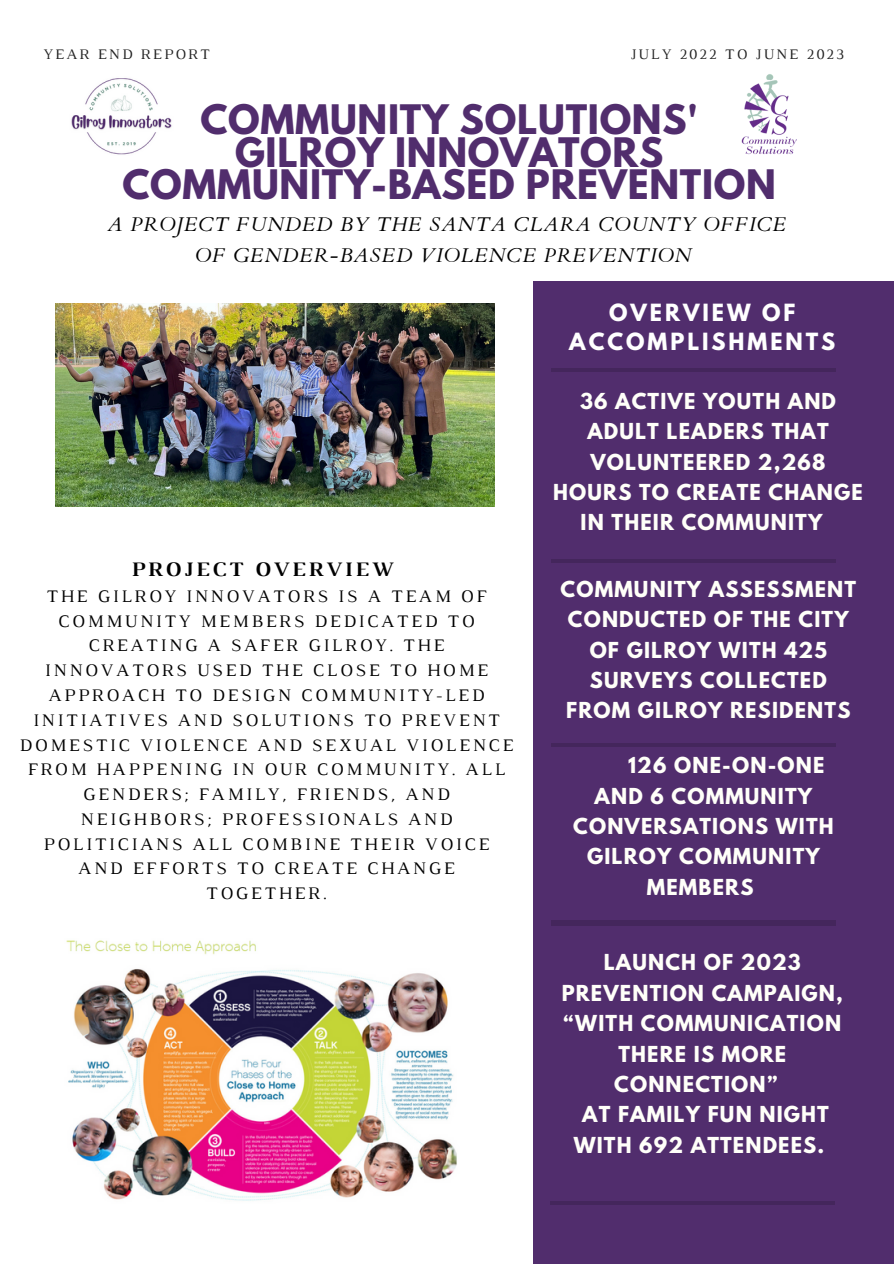
<style>
.page{position:relative;width:894px;height:1264px;background:#fff}
.page>*{position:absolute;margin:0;border:0;box-sizing:border-box;transform-origin:0 0}
.t1{font:700 36px/32.7px "League Spartan";letter-spacing:.02em;color:#512d6d;text-align:center}
.t2{font:700 21px/29.2px "League Spartan";letter-spacing:.14em;color:#fff;text-align:center}
.t3{font:700 21px "Luthier";letter-spacing:.14em;color:#000}
.t4{font:italic 19.8px/31.5px "Cardo";letter-spacing:.06em;color:#000;text-align:center}
.t5{font:700 19.5px/30.3px "League Spartan";letter-spacing:.06em;color:#fffff9;text-align:center}
.t6{font:18px/24.8px "Luthier";letter-spacing:.14em;color:#000;text-align:center}
.t7{font:14.85px "Luthier";letter-spacing:.14em;color:#222}
</style>
<div class="page">
<div style="left:533px;top:281px;width:360px;height:982px;background:#512d6d"></div>
<hr style="left:551px;top:559px;width:284px;height:3px;background:#000">
<hr style="left:551px;top:743px;width:284px;height:3px;background:#000">
<div style="left:551px;top:920px;width:284px;height:5px;background:#44265c"></div>
<hr style="left:550px;top:1201px;width:284px;height:3px;background:#000">
<hr style="left:551px;top:369px;width:284px;height:3px;background:#000">
<img style="left:66px;top:940px;width:391px;height:261px">
<img style="left:71px;top:78px;width:101px;height:77px">
<img style="left:741px;top:74px;width:55px;height:81px">
<img style="left:56px;top:303px;width:438px;height:204px">
<p class="t7" style="left:44px;top:49px;width:168px">YEAR END REPORT</p>
<h2 class="t7" style="left:630px;top:49px;width:215px">JULY 2022 TO JUNE 2023</h2>
<h1 class="t1" style="left:122px;top:107px;width:654px">COMMUNITY SOLUTIONS'<br>GILROY INNOVATORS<br>COMMUNITY-BASED PREVENTION</h1>
<h2 class="t4" style="left:108px;top:209px;width:679px">A PROJECT FUNDED BY THE SANTA CLARA COUNTY OFFICE<br>OF GENDER-BASED VIOLENCE PREVENTION</h2>
<h2 class="t2" style="left:569px;top:301px;width:267px">OVERVIEW OF<br>ACCOMPLISHMENTS</h2>
<p class="t3" style="left:131px;top:561px;width:264px">PROJECT OVERVIEW</p>
<p class="t6" style="left:20px;top:585px;width:495px">THE GILROY INNOVATORS IS A TEAM OF<br>COMMUNITY MEMBERS DEDICATED TO<br>CREATING A SAFER GILROY. THE<br>INNOVATORS USED THE CLOSE TO HOME<br>APPROACH TO DESIGN COMMUNITY-LED<br>INITIATIVES AND SOLUTIONS TO PREVENT<br>DOMESTIC VIOLENCE AND SEXUAL VIOLENCE<br>FROM HAPPENING IN OUR COMMUNITY. ALL<br>GENDERS; FAMILY, FRIENDS, AND<br>NEIGHBORS; PROFESSIONALS AND<br>POLITICIANS ALL COMBINE THEIR VOICE<br>AND EFFORTS TO CREATE CHANGE<br>TOGETHER.</p>
<h2 class="t5" style="left:580px;top:388px;width:257px">36 ACTIVE YOUTH AND</h2>
<h2 class="t5" style="left:587px;top:419px;width:243px">ADULT LEADERS THAT</h2>
<h2 class="t5" style="left:590px;top:449px;width:236px">VOLUNTEERED 2,268</h2>
<h2 class="t5" style="left:553px;top:479px;width:311px">HOURS TO CREATE CHANGE</h2>
<h2 class="t5" style="left:580px;top:510px;width:243px">IN THEIR COMMUNITY</h2>
<h3 class="t5" style="left:560px;top:576px;width:297px">COMMUNITY ASSESSMENT<br>CONDUCTED OF THE CITY<br>OF GILROY WITH 425<br>SURVEYS COLLECTED<br>FROM GILROY RESIDENTS</h3>
<h2 class="t5" style="left:628px;top:752px;width:198px">126 ONE-ON-ONE</h2>
<h2 class="t5" style="left:594px;top:783px;width:219px">AND 6 COMMUNITY</h2>
<h2 class="t5" style="left:573px;top:813px;width:262px">CONVERSATIONS WITH</h2>
<h2 class="t5" style="left:587px;top:843px;width:234px">GILROY COMMUNITY</h2>
<h2 class="t5" style="left:646px;top:874px;width:108px">MEMBERS</h2>
<p class="t5" style="left:603px;top:949px;width:198px">LAUNCH OF 2023</p>
<p class="t5" style="left:561px;top:980px;width:283px">PREVENTION CAMPAIGN,</p>
<p class="t5" style="left:563px;top:1010px;width:279px">“WITH COMMUNICATION</p>
<p class="t5" style="left:618px;top:1041px;width:169px">THERE IS MORE</p>
<p class="t5" style="left:614px;top:1071px;width:165px">CONNECTION”</p>
<p class="t5" style="left:582px;top:1101px;width:248px">AT FAMILY FUN NIGHT</p>
<p class="t5" style="left:573px;top:1132px;width:252px">WITH 692 ATTENDEES.</p>
</div>
